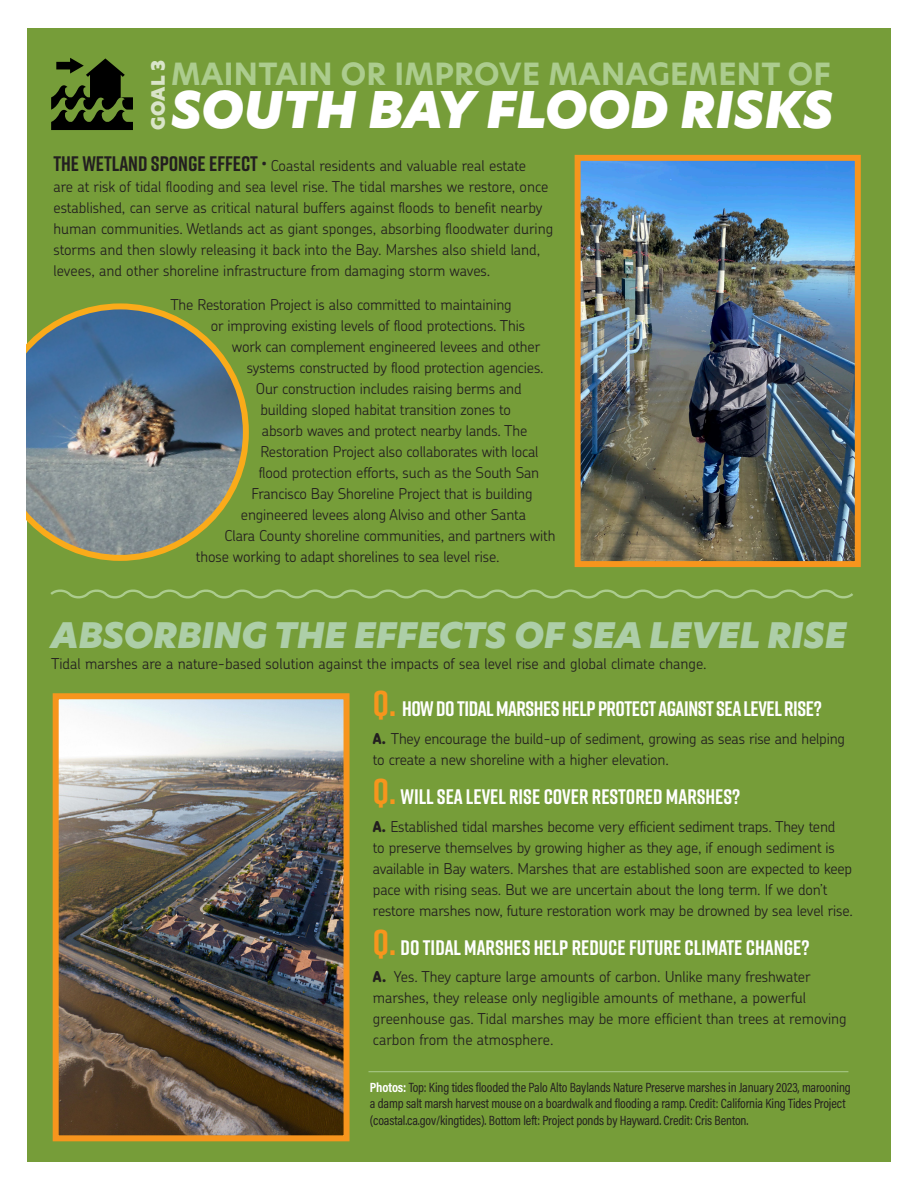
<style>
.page{position:relative;width:918px;height:1188px;background:#fff}
.page>*{position:absolute;margin:0;border:0;box-sizing:border-box;transform-origin:0 0}
.H1_Header_1__SBSPR__ra{font:italic 49.5px "New Hero Super";letter-spacing:.01em;color:#fff}
.H1_Header_1__SBSPR__ra-2{font:italic 34.5px "New Hero Super";color:#adcea8}
.H1_Header_1__SBSPR__ra-3{font:700 30px "New Hero";letter-spacing:.01em;color:#accc8e}
.BT_Body_Text__SBSPR__ra{font:700 21px "Rift";color:#fff}
.BT_Body_Text__SBSPR__ra-2{font:700 21px "Rift";letter-spacing:-.02em;color:#fff}
.t1{font:18px "New Hero Super";color:#fff}
.BT_Body_Text__SBSPR__ra-3{font:300 15px/21px "Chevin Pro";letter-spacing:-.01em;color:#231f20}
.BT_Body_Text__SBSPR__ra-4{font:13.5px/16.5px "Acumin Pro Cond";letter-spacing:-.01em;color:#231f20}
.s1{font-family:"Rift";font-weight:700;font-size:21px}
.s2{font-size:36px;color:#f7951d}
.s3{font-weight:800}
.s4{font-weight:700;color:#fff}
</style>
<div class="page">
<div style="left:27px;top:28px;width:864px;height:1134px;background:#769d39"></div>
<svg style="left:51px;top:58px;width:82px;height:72px"></svg>
<svg style="left:50px;top:589px;width:803px;height:10px"></svg>
<hr style="left:368px;top:1071px;width:480px;height:1px;background:#accc8e">
<img style="left:582px;top:162px;width:272px;height:398px">
<div style="left:575px;top:155px;width:286px;height:412px;border:6px solid #f7951d"></div>
<img style="left:60px;top:700px;width:283px;height:434px">
<div style="left:53px;top:693px;width:297px;height:448px;border:6px solid #f7951d"></div>
<svg style="left:26px;top:303px;width:223px;height:258px"></svg>
<p class="t1" style="left:146px;top:130px;width:72px;rotate:-90deg">GOAL 3</p>
<p class="H1_Header_1__SBSPR__ra-3" style="left:171px;top:53px;width:661px">MAINTAIN OR IMPROVE MANAGEMENT OF</p>
<p class="H1_Header_1__SBSPR__ra" style="left:171px;top:76px;width:664px">SOUTH BAY FLOOD RISKS</p>
<p class="BT_Body_Text__SBSPR__ra-3" style="left:53px;top:155px;width:501px"><span class="s1">THE WETLAND SPONGE EFFECT •</span> Coastal residents and valuable real estate<br>are at risk of tidal flooding and sea level rise. The tidal marshes we restore, once established, can serve as critical natural buffers against floods to benefit nearby human communities. Wetlands act as giant sponges, absorbing floodwater during storms and then slowly releasing it back into the Bay. Marshes also shield land, levees, and other shoreline infrastructure from damaging storm waves.</p>
<p class="BT_Body_Text__SBSPR__ra-3" style="left:170px;top:294px;width:343px">The Restoration Project is also committed to maintaining</p>
<p class="BT_Body_Text__SBSPR__ra-3" style="left:211px;top:315px;width:316px">or improving existing levels of flood protections. This</p>
<p class="BT_Body_Text__SBSPR__ra-3" style="left:232px;top:336px;width:310px">work can complement engineered levees and other</p>
<p class="BT_Body_Text__SBSPR__ra-3" style="left:247px;top:357px;width:298px">systems constructed by flood protection agencies.</p>
<p class="BT_Body_Text__SBSPR__ra-3" style="left:256px;top:378px;width:267px">Our construction includes raising berms and</p>
<p class="BT_Body_Text__SBSPR__ra-3" style="left:260px;top:399px;width:252px">building sloped habitat transition zones to</p>
<p class="BT_Body_Text__SBSPR__ra-3" style="left:262px;top:420px;width:267px">absorb waves and protect nearby lands. The</p>
<p class="BT_Body_Text__SBSPR__ra-3" style="left:260px;top:441px;width:280px">Restoration Project also collaborates with local</p>
<p class="BT_Body_Text__SBSPR__ra-3" style="left:259px;top:462px;width:282px">flood protection efforts, such as the South San</p>
<p class="BT_Body_Text__SBSPR__ra-3" style="left:251px;top:483px;width:283px">Francisco Bay Shoreline Project that is building</p>
<p class="BT_Body_Text__SBSPR__ra-3" style="left:241px;top:504px;width:287px">engineered levees along Alviso and other Santa</p>
<p class="BT_Body_Text__SBSPR__ra-3" style="left:224px;top:525px;width:333px">Clara County shoreline communities, and partners with</p>
<p class="BT_Body_Text__SBSPR__ra-3" style="left:196px;top:546px;width:305px">those working to adapt shorelines to sea level rise.</p>
<p class="H1_Header_1__SBSPR__ra-2" style="left:51px;top:612px;width:797px">ABSORBING THE EFFECTS OF SEA LEVEL RISE</p>
<p class="BT_Body_Text__SBSPR__ra-3" style="left:51px;top:653px;width:657px">Tidal marshes are a nature-based solution against the impacts of sea level rise and global climate change.</p>
<p class="BT_Body_Text__SBSPR__ra-2" style="left:373px;top:694px;width:450px"><span class="s2">Q.</span> HOW DO TIDAL MARSHES HELP PROTECT AGAINST SEA LEVEL RISE?</p>
<p class="BT_Body_Text__SBSPR__ra-3" style="left:373px;top:727px;width:474px"><span class="s3">A.</span> They encourage the build-up of sediment, growing as seas rise and helping to create a new shoreline with a higher elevation.</p>
<p class="BT_Body_Text__SBSPR__ra" style="left:373px;top:781px;width:369px"><span class="s2">Q.</span> WILL SEA LEVEL RISE COVER RESTORED MARSHES?</p>
<p class="BT_Body_Text__SBSPR__ra-3" style="left:373px;top:815px;width:481px"><span class="s3">A.</span> Established tidal marshes become very efficient sediment traps. They tend<br>to preserve themselves by growing higher as they age, if enough sediment is available in Bay waters. Marshes that are established soon are expected to keep pace with rising seas. But we are uncertain about the long term. If we don’t restore marshes now, future restoration work may be drowned by sea level rise.</p>
<p class="BT_Body_Text__SBSPR__ra" style="left:373px;top:932px;width:438px"><span class="s2">Q.</span> DO TIDAL MARSHES HELP REDUCE FUTURE CLIMATE CHANGE?</p>
<p class="BT_Body_Text__SBSPR__ra-3" style="left:373px;top:966px;width:475px"><span class="s3">A.</span> Yes. They capture large amounts of carbon. Unlike many freshwater marshes, they release only negligible amounts of methane, a powerful greenhouse gas. Tidal marshes may be more efficient than trees at removing carbon from the atmosphere.</p>
<p class="BT_Body_Text__SBSPR__ra-4" style="left:370px;top:1079px;width:482px"><span class="s4">Photos:</span> Top: King tides flooded the Palo Alto Baylands Nature Preserve marshes in January 2023, marooning a damp salt marsh harvest mouse on a boardwalk and flooding a ramp. Credit: California King Tides Project (coastal.ca.gov/kingtides). Bottom left: Project ponds by Hayward. Credit: Cris Benton.</p>
</div>
